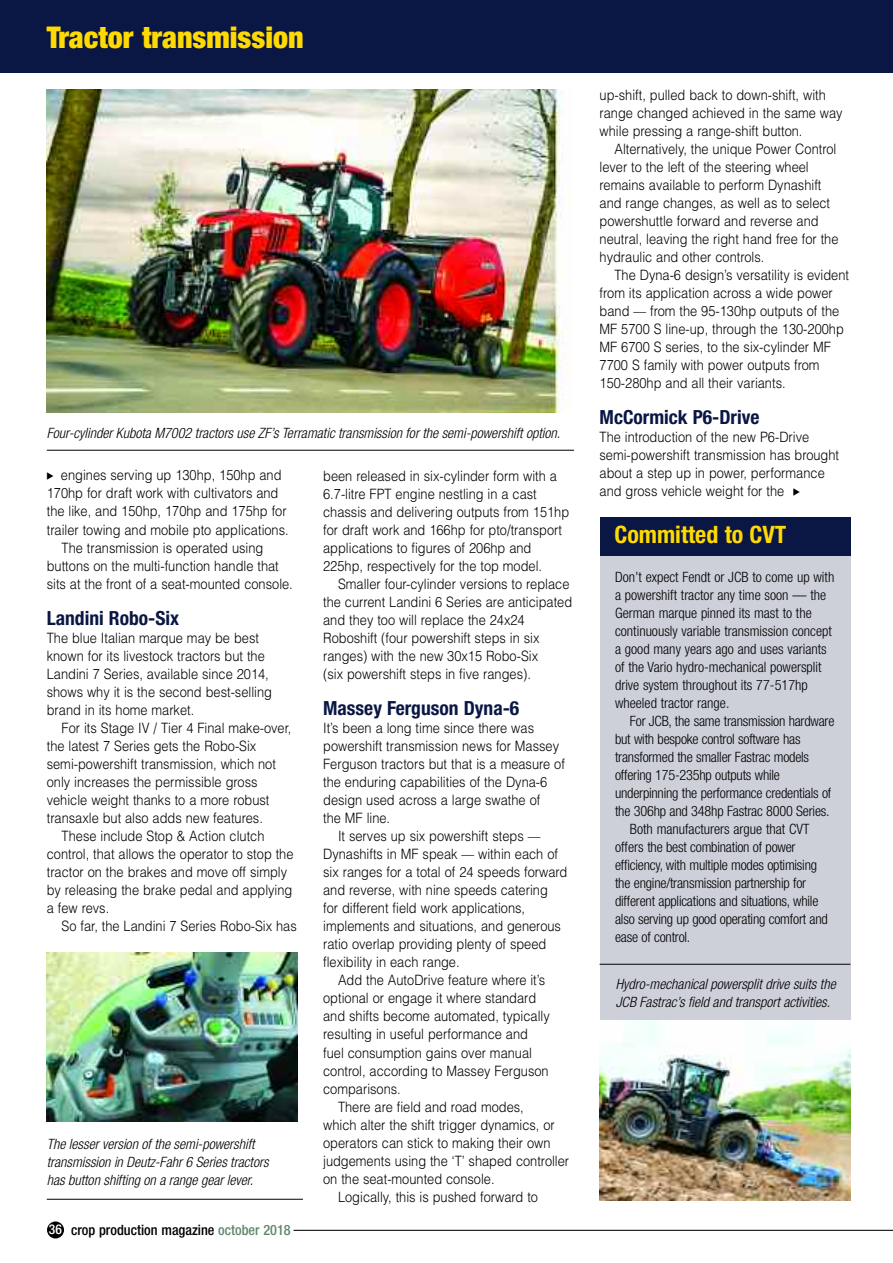
<style>
.page{position:relative;width:893px;height:1263px;background:#fff}
.page>*{position:absolute;margin:0;border:0;box-sizing:border-box;transform-origin:0 0}
.t1{font:900 condensed 30px "Helvetica Neue";color:#ffd902}
.t2{font:700 condensed 24px "Helvetica Neue";color:#ffd902}
.t3{font:700 condensed 19.5px "Helvetica Neue";color:#0a1643}
.t4{font:300 14.25px/18px "Helvetica";color:#000;scale:.9 1}
.t5{font:300 condensed 14.25px/18px "Helvetica Neue";letter-spacing:-.015em;color:#000}
.t6{font:italic 300 condensed 14.25px/18px "Helvetica Neue";color:#000}
.t7{font:500 condensed 14.25px "Helvetica Neue";color:#000}
.s1{font-size:13.5px;color:#fff}
.s2{color:#60896c}
</style>
<div class="page">
<div style="left:600px;top:550px;width:250px;height:649px;background:#ced0d9"></div>
<div style="left:600px;top:517px;width:250px;height:39px;background:#0a1643"></div>
<img style="left:600px;top:1020px;width:250px;height:180px">
<hr style="left:600px;top:964px;width:250px;height:1px;background:#000">
<img style="left:47px;top:952px;width:251px;height:170px">
<hr style="left:47px;top:1199px;width:256px;height:1px;background:#000">
<img style="left:47px;top:89px;width:525px;height:323px">
<hr style="left:47px;top:450px;width:527px;height:1px;background:#000">
<div style="left:0;top:0;width:893px;height:72px;background:#0a1643"></div>
<div style="left:47px;top:1221px;width:17px;height:17px;background:#000;border-radius:50%"></div>
<hr style="left:294px;top:1230px;width:599px;height:1px;background:#000">
<h1 class="t1" style="left:47px;top:27px;width:258px">Tractor transmission</h1>
<p class="t6" style="left:47px;top:425px;width:515px">Four-cylinder Kubota M7002 tractors use ZF’s Terramatic transmission for the semi-powershift option.</p>
<p class="t4" style="left:61px;top:467px;width:247px">engines serving up 130hp, 150hp and</p>
<p class="t4" style="left:47px;top:485px;width:259px">170hp for draft work with cultivators and</p>
<p class="t4" style="left:47px;top:503px;width:268px">the like, and 150hp, 170hp and 175hp for</p>
<p class="t4" style="left:47px;top:521px;width:270px">trailer towing and mobile pto applications.</p>
<p class="t4" style="left:62px;top:539px;width:226px">The transmission is operated using</p>
<p class="t4" style="left:47px;top:557px;width:259px">buttons on the multi-function handle that</p>
<p class="t4" style="left:47px;top:575px;width:275px">sits at the front of a seat-mounted console.</p>
<h3 class="t3" style="left:47px;top:611px;width:134px">Landini Robo-Six</h3>
<p class="t4" style="left:47px;top:629px;width:252px">The blue Italian marque may be best known for its livestock tractors but the Landini 7 Series, available since 2014, shows why it is the second best-selling brand in its home market.</p>
<p class="t4" style="left:62px;top:719px;width:257px">For its Stage IV / Tier 4 Final make-over,</p>
<p class="t4" style="left:47px;top:737px;width:234px">the latest 7 Series gets the Robo-Six</p>
<p class="t4" style="left:47px;top:755px;width:256px">semi-powershift transmission, which not</p>
<p class="t4" style="left:47px;top:773px;width:236px">only increases the permissible gross</p>
<p class="t4" style="left:47px;top:791px;width:249px">vehicle weight thanks to a more robust</p>
<p class="t4" style="left:47px;top:809px;width:242px">transaxle but also adds new features.</p>
<p class="t4" style="left:62px;top:827px;width:227px">These include Stop &amp; Action clutch</p>
<p class="t4" style="left:47px;top:845px;width:276px">control, that allows the operator to stop the</p>
<p class="t4" style="left:47px;top:863px;width:269px">tractor on the brakes and move off simply</p>
<p class="t4" style="left:47px;top:881px;width:274px">by releasing the brake pedal and applying</p>
<p class="t4" style="left:47px;top:899px;width:71px">a few revs.</p>
<p class="t4" style="left:62px;top:917px;width:263px">So far, the Landini 7 Series Robo-Six has</p>
<p class="t6" style="left:47px;top:1136px;width:223px">The lesser version of the semi-powershift transmission in Deutz-Fahr 6 Series tractors has button shifting on a range gear lever.</p>
<p class="t7" style="left:49px;top:1225px;width:243px"><span class="s1">36</span> crop production magazine <span class="s2">october 2018</span></p>
<p class="t4" style="left:323px;top:467px;width:275px">been released in six-cylinder form with a 6.7-litre FPT engine nestling in a cast chassis and delivering outputs from 151hp for draft work and 166hp for pto/transport applications to figures of 206hp and 225hp, respectively for the top model.</p>
<p class="t4" style="left:323px;top:575px;width:278px;text-indent:15px">Smaller four-cylinder versions to replace the current Landini 6 Series are anticipated and they too will replace the 24x24<br>Roboshift (four powershift steps in six ranges) with the new 30x15 Robo-Six<br>(six powershift steps in five ranges).</p>
<h3 class="t3" style="left:323px;top:701px;width:198px">Massey Ferguson Dyna-6</h3>
<p class="t4" style="left:323px;top:719px;width:236px">It’s been a long time since there was</p>
<p class="t4" style="left:323px;top:737px;width:264px">powershift transmission news for Massey</p>
<p class="t4" style="left:323px;top:755px;width:270px">Ferguson tractors but that is a measure of</p>
<p class="t4" style="left:323px;top:773px;width:251px">the enduring capabilities of the Dyna-6</p>
<p class="t4" style="left:323px;top:791px;width:243px">design used across a large swathe of</p>
<p class="t4" style="left:323px;top:809px;width:76px">the MF line.</p>
<p class="t4" style="left:338px;top:827px;width:226px">It serves up six powershift steps ––</p>
<p class="t4" style="left:323px;top:845px;width:262px">Dynashifts in MF speak –– within each of</p>
<p class="t4" style="left:323px;top:863px;width:273px">six ranges for a total of 24 speeds forward</p>
<p class="t4" style="left:323px;top:881px;width:251px">and reverse, with nine speeds catering</p>
<p class="t4" style="left:323px;top:899px;width:226px">for different field work applications,</p>
<p class="t4" style="left:323px;top:917px;width:266px">implements and situations, and generous</p>
<p class="t4" style="left:323px;top:935px;width:249px">ratio overlap providing plenty of speed</p>
<p class="t4" style="left:323px;top:953px;width:153px">flexibility in each range.</p>
<p class="t4" style="left:338px;top:971px;width:232px">Add the AutoDrive feature where it’s</p>
<p class="t4" style="left:323px;top:989px;width:238px">optional or engage it where standard</p>
<p class="t4" style="left:323px;top:1007px;width:253px">and shifts become automated, typically</p>
<p class="t4" style="left:323px;top:1025px;width:229px">resulting in useful performance and</p>
<p class="t4" style="left:323px;top:1043px;width:234px">fuel consumption gains over manual</p>
<p class="t4" style="left:323px;top:1061px;width:252px">control, according to Massey Ferguson</p>
<p class="t4" style="left:323px;top:1079px;width:88px">comparisons.</p>
<p class="t4" style="left:338px;top:1097px;width:208px">There are field and road modes,</p>
<p class="t4" style="left:323px;top:1115px;width:259px">which alter the shift trigger dynamics, or</p>
<p class="t4" style="left:323px;top:1133px;width:254px">operators can stick to making their own</p>
<p class="t4" style="left:323px;top:1151px;width:275px">judgements using the ‘T’ shaped controller</p>
<p class="t4" style="left:323px;top:1169px;width:192px">on the seat-mounted console.</p>
<p class="t4" style="left:338px;top:1187px;width:224px">Logically, this is pushed forward to</p>
<p class="t4" style="left:600px;top:86px;width:272px">up-shift, pulled back to down-shift, with range changed achieved in the same way while pressing a range-shift button.</p>
<p class="t4" style="left:600px;top:140px;width:267px;text-indent:15px">Alternatively, the unique Power Control lever to the left of the steering wheel remains available to perform Dynashift and range changes, as well as to select powershuttle forward and reverse and neutral, leaving the right hand free for the hydraulic and other controls.</p>
<p class="t4" style="left:600px;top:266px;width:279px;text-indent:15px">The Dyna-6 design’s versatility is evident from its application across a wide power band –– from the 95-130hp outputs of the MF 5700 S line-up, through the 130-200hp MF 6700 S series, to the six-cylinder MF 7700 S family with power outputs from 150-280hp and all their variants.</p>
<h3 class="t3" style="left:600px;top:410px;width:161px">McCormick P6-Drive</h3>
<p class="t4" style="left:600px;top:428px;width:268px">The introduction of the new P6-Drive semi-powershift transmission has brought about a step up in power, performance and gross vehicle weight for the</p>
<h2 class="t2" style="left:614px;top:525px;width:174px">Committed to CVT</h2>
<p class="t5" style="left:615px;top:569px;width:221px">Don’t expect Fendt or JCB to come up with a powershift tractor any time soon –– the German marque pinned its mast to the continuously variable transmission concept a good many years ago and uses variants of the Vario hydro-mechanical powersplit drive system throughout its 77-517hp wheeled tractor range.</p>
<p class="t5" style="left:630px;top:713px;width:206px">For JCB, the same transmission hardware</p>
<p class="t5" style="left:615px;top:731px;width:187px">but with bespoke control software has</p>
<p class="t5" style="left:615px;top:749px;width:196px">transformed the smaller Fastrac models</p>
<p class="t5" style="left:615px;top:767px;width:166px">offering 175-235hp outputs while</p>
<p class="t5" style="left:615px;top:785px;width:218px">underpinning the performance credentials of</p>
<p class="t5" style="left:615px;top:803px;width:216px">the 306hp and 348hp Fastrac 8000 Series.</p>
<p class="t5" style="left:630px;top:821px;width:181px">Both manufacturers argue that CVT</p>
<p class="t5" style="left:615px;top:839px;width:182px">offers the best combination of power</p>
<p class="t5" style="left:615px;top:857px;width:204px">efficiency, with multiple modes optimising</p>
<p class="t5" style="left:615px;top:875px;width:193px">the engine/transmission partnership for</p>
<p class="t5" style="left:615px;top:893px;width:205px">different applications and situations, while</p>
<p class="t5" style="left:615px;top:911px;width:214px">also serving up good operating comfort and</p>
<p class="t5" style="left:615px;top:929px;width:77px">ease of control.</p>
<p class="t6" style="left:616px;top:976px;width:221px">Hydro-mechanical powersplit drive suits the<br>JCB Fastrac’s field and transport activities.</p>
</div>
